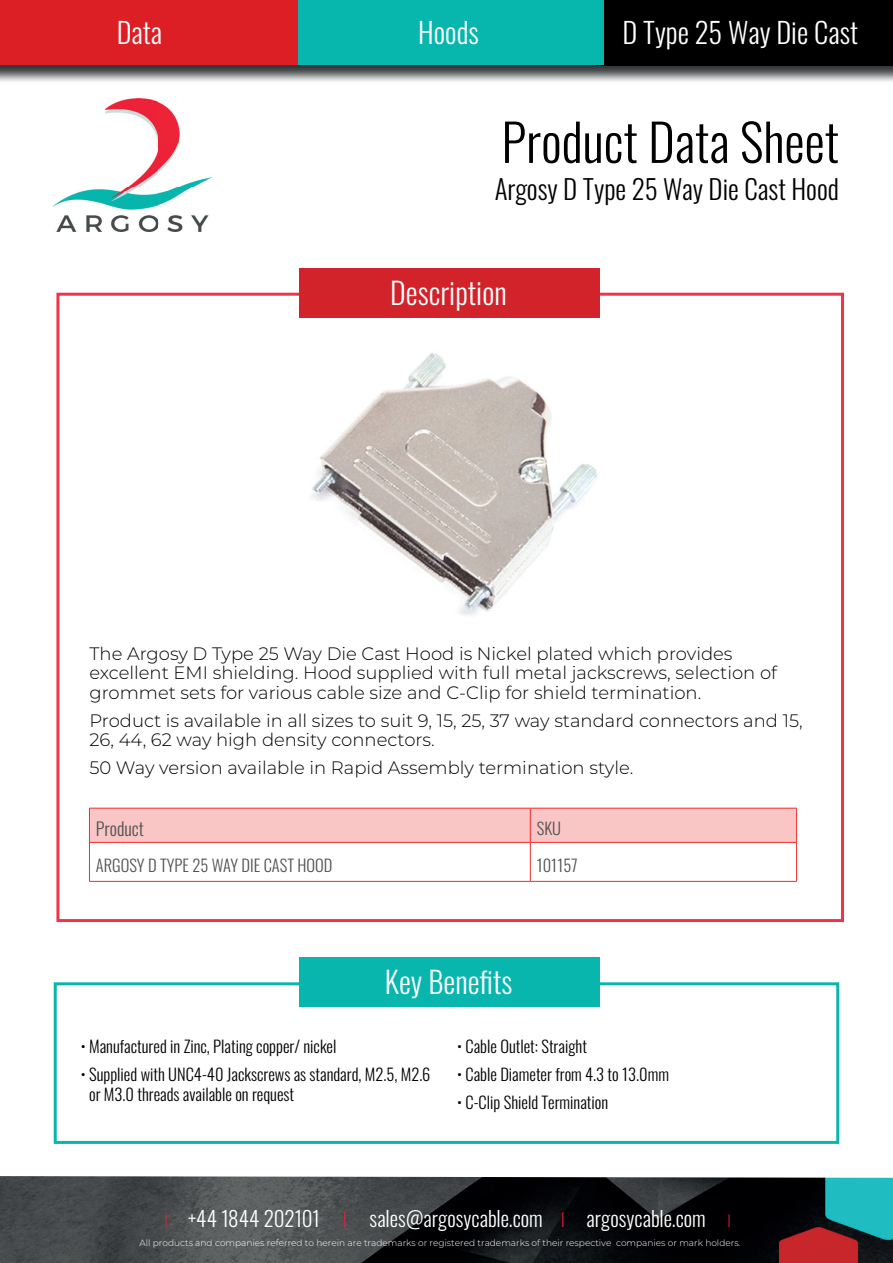
<style>
.page{position:relative;width:893px;height:1263px;background:#fff}
.page>*{position:absolute;margin:0;border:0;box-sizing:border-box;transform-origin:0 0}
.t1{font:300 51px "Oswald";color:#000001}
.t2{font:300 30px "Oswald";color:#fff}
.t3{font:300 28.5px "Oswald";color:#fff}
.t4{font:300 27px "Oswald";color:#000001}
.t5{font:300 21px "Oswald";color:#fff}
.t6{font:300 18px/19.5px "Montserrat";color:#000001}
.t7{font:300 18px "Oswald";color:#4f5253}
.t8{font:300 16.5px/19.5px "Oswald";color:#000001}
.t9{font:300 16.5px "Oswald";color:#4f5253}
.t10{font:300 9px "Montserrat";color:#fff}
.s1{font-family:"Montserrat";font-size:18px;color:#ed1e38}
.s2{font-family:"Montserrat";color:#ed1e38}
</style>
<div class="page">
<div style="left:56px;top:293px;width:788px;height:629px;border:3px solid #ee3545"></div>
<img style="left:53px;top:99px;width:159px;height:133px">
<img style="left:0;top:64px;width:893px;height:18px">
<div style="left:0;top:0;width:893px;height:64px;background:#db1f25"></div>
<div style="left:596px;top:0;width:297px;height:65px;background:#000001"></div>
<div style="left:298px;top:0;width:305px;height:64px;background:#07b7ad"></div>
<img style="left:0;top:1176px;width:893px;height:87px">
<div style="left:90px;top:809px;width:706px;height:33px;background:#f9c5c5"></div>
<hr style="left:89px;top:808px;width:441px;height:1px;background:#ee2d2d">
<hr style="left:89px;top:808px;width:1px;height:34px;background:#ee2d2d">
<hr style="left:530px;top:808px;width:267px;height:1px;background:#ee2d2d">
<hr style="left:530px;top:808px;width:1px;height:34px;background:#ee2d2d">
<hr style="left:796px;top:808px;width:1px;height:34px;background:#ee2d2d">
<hr style="left:89px;top:842px;width:441px;height:1px;background:#ee2d2d">
<hr style="left:89px;top:842px;width:1px;height:39px;background:#ee2d2d">
<hr style="left:530px;top:842px;width:267px;height:1px;background:#ee2d2d">
<hr style="left:530px;top:842px;width:1px;height:39px;background:#ee2d2d">
<hr style="left:796px;top:842px;width:1px;height:39px;background:#ee2d2d">
<hr style="left:89px;top:881px;width:441px;height:1px;background:#ee2d2d">
<hr style="left:530px;top:881px;width:267px;height:1px;background:#ee2d2d">
<img style="left:312px;top:353px;width:286px;height:263px">
<div style="left:299px;top:268px;width:301px;height:49px;background:#d2222a"></div>
<div style="left:54px;top:982px;width:785px;height:162px;border:3px solid #08b6ad"></div>
<div style="left:300px;top:957px;width:300px;height:49px;background:#08b6ad"></div>
<h3 class="t3" style="left:117px;top:7px;width:47px">Data</h3>
<h3 class="t3" style="left:418px;top:7px;width:62px">Hoods</h3>
<h3 class="t3" style="left:622px;top:7px;width:237px">D Type 25 Way Die Cast</h3>
<h1 class="t1" style="left:501px;top:97px;width:339px">Product Data Sheet</h1>
<h3 class="t4" style="left:495px;top:165px;width:346px">Argosy D Type 25 Way Die Cast Hood</h3>
<h2 class="t2" style="left:390px;top:266px;width:118px">Description</h2>
<p class="t6" style="left:89px;top:643px;width:689px">The Argosy D Type 25 Way Die Cast Hood is Nickel plated which provides excellent EMI shielding. Hood supplied with full metal jackscrews, selection of grommet sets for various cable size and C-Clip for shield termination.</p>
<p class="t6" style="left:89px;top:710px;width:715px">Product is available in all sizes to suit 9, 15, 25, 37 way standard connectors and 15,<br>26, 44, 62 way high density connectors.</p>
<p class="t6" style="left:89px;top:757px;width:546px">50 Way version available in Rapid Assembly termination style.</p>
<p class="t7" style="left:96px;top:813px;width:50px">Product</p>
<p class="t9" style="left:537px;top:814px;width:26px">SKU</p>
<p class="t9" style="left:96px;top:850px;width:238px">ARGOSY D TYPE 25 WAY DIE CAST HOOD</p>
<p class="t9" style="left:537px;top:850px;width:43px">101157</p>
<h2 class="t2" style="left:385px;top:955px;width:129px">Key Benefits</h2>
<p class="t8" style="left:81px;top:1035px;width:257px">• Manufactured in Zinc, Plating copper/ nickel</p>
<p class="t8" style="left:89px;top:1063px;width:343px;text-indent:-8px">• Supplied with UNC4-40 Jackscrews as standard, M2.5, M2.6 or M3.0 threads available on request</p>
<p class="t8" style="left:457px;top:1035px;width:131px">• Cable Outlet: Straight</p>
<p class="t8" style="left:457px;top:1063px;width:213px">• Cable Diameter from 4.3 to 13.0mm</p>
<p class="t8" style="left:457px;top:1091px;width:153px">• C-Clip Shield Termination</p>
<p class="t5" style="left:164px;top:1199px;width:570px"><span class="s1">I</span> +44 1844 202101 <span class="s2">I</span> sales@argosycable.com <span class="s2">I</span> argosycable.com <span class="s1">I</span></p>
<p class="t10" style="left:139px;top:1237px;width:602px">All products and companies referred to herein are trademarks or registered trademarks of their respective companies or mark holders.</p>
</div>
